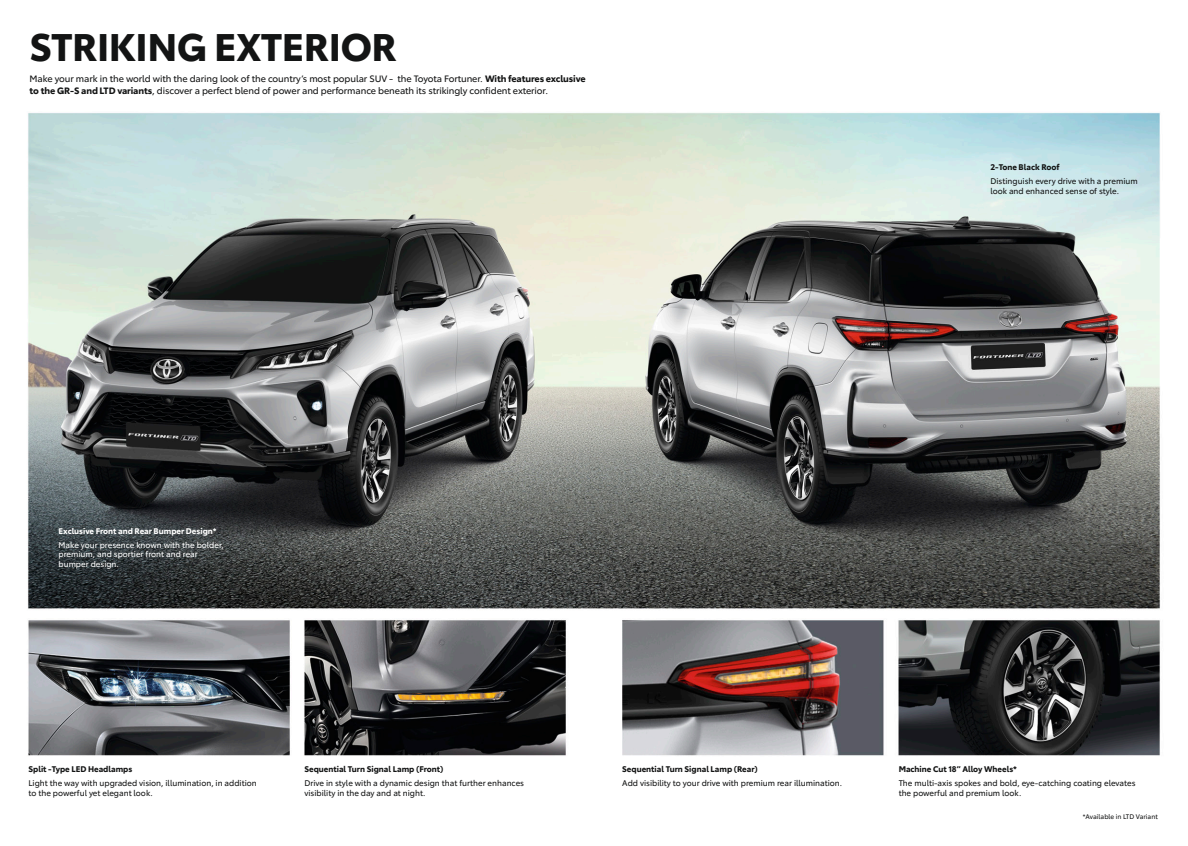
<style>
.page{position:relative;width:1188px;height:846px;background:#fff}
.page>*{position:absolute;margin:0;border:0;box-sizing:border-box;transform-origin:0 0}
.t1{font:700 37.5px "Toyota Type";letter-spacing:-.01em;color:#131414}
.t2{font:9px/12px "Toyota Type";letter-spacing:-.01em;color:#131414}
.t3{font:8px/9.6px "Toyota Type";color:#131414}
.t4{font:700 8px "Toyota Type";color:#131414}
.t5{font:8px/9.6px "Toyota Type";color:#fff}
.t6{font:700 8px "Toyota Type";color:#fff}
.t7{font:6.5px "Toyota Type";color:#131414}
.s1{font-weight:700}
</style>
<div class="page">
<img style="left:27px;top:112px;width:1133px;height:644px">
<h1 class="t1" style="left:30px;top:18px;width:369px">STRIKING EXTERIOR</h1>
<p class="t2" style="left:30px;top:72px;width:558px">Make your mark in the world with the daring look of the country’s most popular SUV - the Toyota Fortuner. <span class="s1">With features exclusive to the GR-S and LTD variants</span>, discover a perfect blend of power and performance beneath its strikingly confident exterior.</p>
<p class="t4" style="left:990px;top:161px;width:71px">2-Tone Black Roof</p>
<p class="t3" style="left:990px;top:176px;width:149px">Distinguish every drive with a premium look and enhanced sense of style.</p>
<p class="t6" style="left:59px;top:524px;width:160px">Exclusive Front and Rear Bumper Design*</p>
<p class="t5" style="left:59px;top:539px;width:167px">Make your presence known with the bolder, premium, and sportier front and rear bumper design.</p>
<p class="t4" style="left:28px;top:763px;width:105px">Split -Type LED Headlamps</p>
<p class="t3" style="left:28px;top:778px;width:230px">Light the way with upgraded vision, illumination, in addition to the powerful yet elegant look.</p>
<p class="t4" style="left:305px;top:763px;width:140px">Sequential Turn Signal Lamp (Front)</p>
<p class="t3" style="left:305px;top:778px;width:221px">Drive in style with a dynamic design that further enhances visibility in the day and at night.</p>
<p class="t4" style="left:622px;top:763px;width:137px">Sequential Turn Signal Lamp (Rear)</p>
<p class="t3" style="left:622px;top:778px;width:221px">Add visibility to your drive with premium rear illumination.</p>
<p class="t4" style="left:899px;top:763px;width:120px">Machine Cut 18” Alloy Wheels*</p>
<p class="t3" style="left:899px;top:778px;width:238px">The multi-axis spokes and bold, eye-catching coating elevates the powerful and premium look.</p>
<p class="t7" style="left:1083px;top:811px;width:76px">*Available in LTD Variant</p>
</div>
